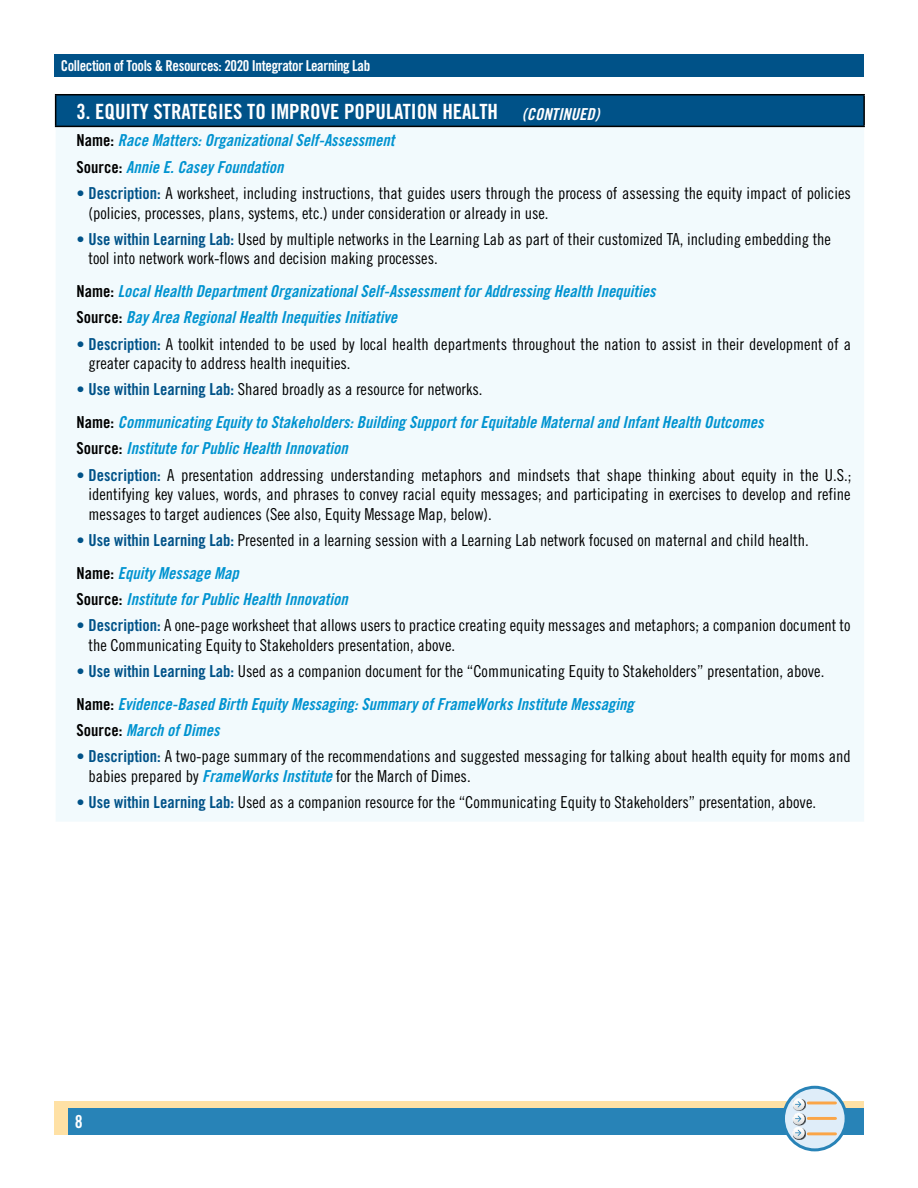
<style>
.page{position:relative;width:918px;height:1188px;background:#fff}
.page>*{position:absolute;margin:0;border:0;box-sizing:border-box;transform-origin:0 0}
.t1{font:21px "Trade Gothic Bold Cond Twenty";color:#fff}
.t2{font:18px "Trade Gothic Bold Cond Twenty";color:#fff}
.t3{font:16.5px/19.5px "Trade Gothic Cond Eighteen";color:#000}
.t4{font:16.5px/26.2px "Trade Gothic Bold Cond Twenty Obl";color:#0093d0}
.t5{font:16.5px "Trade Gothic Bold Cond Twenty Obl";color:#fff}
.t6{font:15px "Trade Gothic Bold Cond Twenty";letter-spacing:-.025em;color:#fff}
.s1{font-family:"Trade Gothic Bold Cond Twenty";color:#000}
.s2{font-family:"Sabon";color:#005288}
.s3{font-family:"Trade Gothic Bold Cond Twenty";color:#005288}
.s4{font-family:"Trade Gothic Bold Cond Twenty Obl";color:#0093d0}
</style>
<div class="page">
<div style="left:54px;top:1101px;width:810px;height:34px;background:#ffe1a5"></div>
<div style="left:68px;top:1108px;width:796px;height:27px;background:#2883b7"></div>
<div style="left:54px;top:54px;width:810px;height:22px;background:#005288"></div>
<svg style="left:783px;top:1087px;width:63px;height:63px;background:#cfe1ed"></svg>
<div style="left:782px;top:1086px;width:66px;height:65px;border:3px solid #2883b7;border-radius:50%"></div>
<div style="left:793px;top:1099px;width:12px;height:41px;background:#000;opacity:.75"></div>
<svg style="left:793px;top:1098px;width:12px;height:41px"></svg>
<hr style="left:808px;top:1102px;width:27px;height:2px;background:#faa548">
<hr style="left:808px;top:1117px;width:27px;height:3px;background:#faa548">
<hr style="left:808px;top:1132px;width:27px;height:3px;background:#faa548">
<div style="left:56px;top:95px;width:808px;height:31px;background:#005288"></div>
<div style="left:56px;top:127px;width:808px;height:694px;background:#f2fafd"></div>
<hr style="left:55px;top:94px;width:810px;height:1px;background:#000">
<hr style="left:55px;top:95px;width:1px;height:31px;background:#000">
<hr style="left:863px;top:95px;width:2px;height:31px;background:#000">
<hr style="left:55px;top:126px;width:810px;height:1px;background:#000">
<p class="t6" style="left:61px;top:56px;width:311px">Collection of Tools &amp; Resources: 2020 Integrator Learning Lab</p>
<p class="t1" style="left:77px;top:98px;width:423px">3. EQUITY STRATEGIES TO IMPROVE POPULATION HEALTH</p>
<p class="t4" style="left:77px;top:127px;width:319px"><span class="s1">Name:</span> Race Matters: Organizational Self-Assessment<br><span class="s1">Source:</span> Annie E. Casey Foundation</p>
<p class="t3" style="left:89px;top:183px;width:764px;text-indent:-12px"><span class="s2">•</span> <span class="s3">Description:</span> A worksheet, including instructions, that guides users through the process of assessing the equity impact of policies (policies, processes, plans, systems, etc.) under consideration or already in use.</p>
<p class="t3" style="left:89px;top:229px;width:744px;text-indent:-12px"><span class="s2">•</span> <span class="s3">Use within Learning Lab:</span> Used by multiple networks in the Learning Lab as part of their customized TA, including embedding the tool into network work-flows and decision making processes.</p>
<p class="t4" style="left:77px;top:278px;width:580px"><span class="s1">Name:</span> Local Health Department Organizational Self-Assessment for Addressing Health Inequities<br><span class="s1">Source:</span> Bay Area Regional Health Inequities Initiative</p>
<p class="t3" style="left:89px;top:334px;width:764px;text-indent:-12px"><span class="s2">•</span> <span class="s3">Description:</span> A toolkit intended to be used by local health departments throughout the nation to assist in their development of a greater capacity to address health inequities.</p>
<p class="t3" style="left:77px;top:380px;width:407px"><span class="s2">•</span> <span class="s3">Use within Learning Lab:</span> Shared broadly as a resource for networks.</p>
<p class="t4" style="left:77px;top:409px;width:689px"><span class="s1">Name:</span> Communicating Equity to Stakeholders: Building Support for Equitable Maternal and Infant Health Outcomes<br><span class="s1">Source:</span> Institute for Public Health Innovation</p>
<p class="t3" style="left:89px;top:465px;width:764px;text-align:justify;text-indent:-12px"><span class="s2">•</span> <span class="s3">Description:</span> A presentation addressing understanding metaphors and mindsets that shape thinking about equity in the U.S.; identifying key values, words, and phrases to convey racial equity messages; and participating in exercises to develop and refine messages to target audiences (See also, Equity Message Map, below).</p>
<p class="t3" style="left:77px;top:530px;width:734px"><span class="s2">•</span> <span class="s3">Use within Learning Lab:</span> Presented in a learning session with a Learning Lab network focused on maternal and child health.</p>
<p class="t4" style="left:77px;top:560px;width:273px"><span class="s1">Name:</span> Equity Message Map<br><span class="s1">Source:</span> Institute for Public Health Innovation</p>
<p class="t3" style="left:89px;top:616px;width:764px;text-indent:-12px"><span class="s2">•</span> <span class="s3">Description:</span> A one-page worksheet that allows users to practice creating equity messages and metaphors; a companion document to the Communicating Equity to Stakeholders presentation, above.</p>
<p class="t3" style="left:77px;top:661px;width:749px"><span class="s2">•</span> <span class="s3">Use within Learning Lab:</span> Used as a companion document for the “Communicating Equity to Stakeholders” presentation, above.</p>
<p class="t4" style="left:77px;top:691px;width:559px"><span class="s1">Name:</span> Evidence-Based Birth Equity Messaging: Summary of FrameWorks Institute Messaging<br><span class="s1">Source:</span> March of Dimes</p>
<p class="t3" style="left:89px;top:747px;width:764px;text-indent:-12px"><span class="s2">•</span> <span class="s3">Description:</span> A two-page summary of the recommendations and suggested messaging for talking about health equity for moms and babies prepared by <span class="s4">FrameWorks Institute</span> for the March of Dimes.</p>
<p class="t3" style="left:77px;top:792px;width:741px"><span class="s2">•</span> <span class="s3">Use within Learning Lab:</span> Used as a companion resource for the “Communicating Equity to Stakeholders” presentation, above.</p>
<p class="t5" style="left:522px;top:104px;width:79px">(CONTINUED)</p>
<p class="t2" style="left:75px;top:1111px;width:9px">8</p>
</div>
